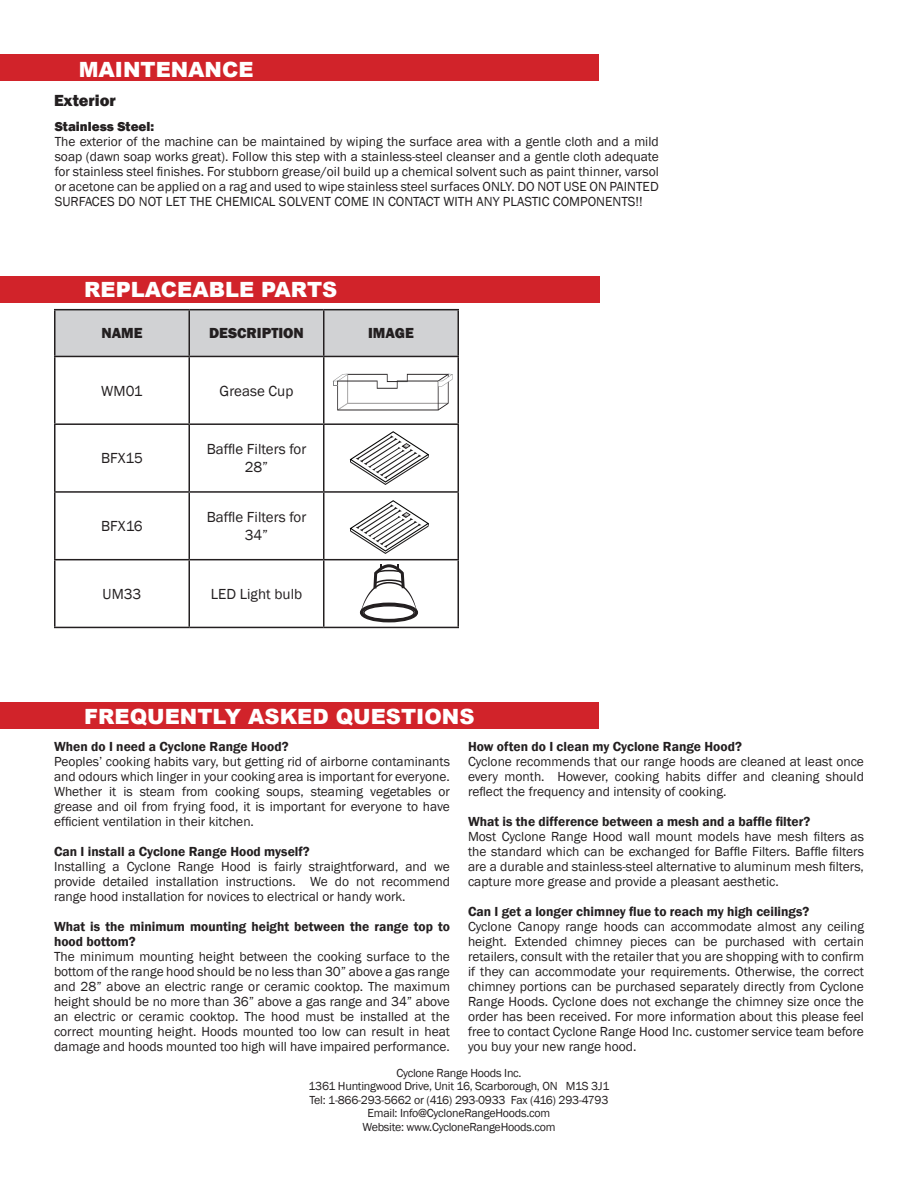
<style>
.page{position:relative;width:918px;height:1188px;background:#fff}
.page>*{position:absolute;margin:0;border:0;box-sizing:border-box;transform-origin:0 0}
.t1{font:900 21px "Arial";color:#fff}
.t2{font:800 16.5px "Franklin Gothic";color:#231f20}
.Paragraph_Style_1{font:15px/18px "Franklin Gothic";color:#231f20;text-align:center}
.t3{font:800 15px "Franklin Gothic";color:#231f20}
.Paragraph_Style_2{font:13.5px/15px "Franklin Gothic";color:#231f20;text-align:justify}
.Paragraph_Style_2-2{font:600 13.5px/15px "Franklin Gothic";color:#231f20}
.Paragraph_Style_2-3{font:800 13.5px "Franklin Gothic";color:#231f20}
.Paragraph_Style_1-2{font:12px "Franklin Gothic";letter-spacing:-.02em;color:#231f20}
</style>
<div class="page">
<div style="left:0;top:702px;width:599px;height:27px;background:#d1232a"></div>
<div style="left:0;top:276px;width:600px;height:27px;background:#d1232a"></div>
<div style="left:56px;top:310px;width:402px;height:46px;background:#d1d2d4"></div>
<hr style="left:54px;top:309px;width:135px;height:1px;background:#231f20">
<hr style="left:54px;top:310px;width:2px;height:46px;background:#231f20">
<hr style="left:189px;top:309px;width:135px;height:1px;background:#231f20">
<hr style="left:189px;top:310px;width:1px;height:46px;background:#231f20">
<hr style="left:324px;top:309px;width:135px;height:1px;background:#231f20">
<hr style="left:323px;top:310px;width:1px;height:46px;background:#231f20">
<hr style="left:458px;top:310px;width:1px;height:46px;background:#231f20">
<hr style="left:54px;top:356px;width:135px;height:1px;background:#231f20">
<hr style="left:54px;top:357px;width:2px;height:66px;background:#231f20">
<hr style="left:189px;top:356px;width:135px;height:1px;background:#231f20">
<hr style="left:189px;top:357px;width:1px;height:66px;background:#231f20">
<hr style="left:324px;top:356px;width:135px;height:1px;background:#231f20">
<hr style="left:323px;top:357px;width:1px;height:66px;background:#231f20">
<hr style="left:458px;top:357px;width:1px;height:66px;background:#231f20">
<hr style="left:54px;top:423px;width:135px;height:2px;background:#231f20">
<hr style="left:54px;top:425px;width:2px;height:66px;background:#231f20">
<hr style="left:189px;top:423px;width:135px;height:2px;background:#231f20">
<hr style="left:189px;top:425px;width:1px;height:66px;background:#231f20">
<hr style="left:324px;top:423px;width:135px;height:2px;background:#231f20">
<hr style="left:323px;top:425px;width:1px;height:66px;background:#231f20">
<hr style="left:458px;top:425px;width:1px;height:66px;background:#231f20">
<hr style="left:54px;top:491px;width:135px;height:2px;background:#231f20">
<hr style="left:54px;top:493px;width:2px;height:66px;background:#231f20">
<hr style="left:189px;top:491px;width:135px;height:2px;background:#231f20">
<hr style="left:189px;top:493px;width:1px;height:66px;background:#231f20">
<hr style="left:324px;top:491px;width:135px;height:2px;background:#231f20">
<hr style="left:323px;top:493px;width:1px;height:66px;background:#231f20">
<hr style="left:458px;top:493px;width:1px;height:66px;background:#231f20">
<hr style="left:54px;top:559px;width:135px;height:1px;background:#231f20">
<hr style="left:54px;top:560px;width:2px;height:67px;background:#231f20">
<hr style="left:189px;top:559px;width:135px;height:1px;background:#231f20">
<hr style="left:189px;top:560px;width:1px;height:67px;background:#231f20">
<hr style="left:324px;top:559px;width:135px;height:1px;background:#231f20">
<hr style="left:323px;top:560px;width:1px;height:67px;background:#231f20">
<hr style="left:458px;top:560px;width:1px;height:67px;background:#231f20">
<hr style="left:54px;top:627px;width:135px;height:1px;background:#231f20">
<hr style="left:189px;top:627px;width:135px;height:1px;background:#231f20">
<hr style="left:324px;top:627px;width:135px;height:1px;background:#231f20">
<div style="left:0;top:54px;width:599px;height:27px;background:#d1232a"></div>
<svg style="left:350px;top:431px;width:79px;height:54px"></svg>
<svg style="left:350px;top:500px;width:79px;height:54px"></svg>
<svg style="left:333px;top:374px;width:120px;height:36px"></svg>
<div style="left:363px;top:605px;width:52px;height:15px;border:2px solid #231f20;border-radius:50%"></div>
<div style="left:360px;top:603px;width:58px;height:19px;border:3px solid #231f20;border-radius:50%"></div>
<svg style="left:361px;top:564px;width:56px;height:49px"></svg>
<p class="t1" style="left:79px;top:54px;width:176px">MAINTENANCE</p>
<p class="t2" style="left:54px;top:90px;width:63px">Exterior</p>
<p class="Paragraph_Style_2-3" style="left:55px;top:118px;width:101px">Stainless Steel:</p>
<p class="Paragraph_Style_2" style="left:55px;top:134px;width:606px">The exterior of the machine can be maintained by wiping the surface area with a gentle cloth and a mild soap (dawn soap works great). Follow this step with a stainless-steel cleanser and a gentle cloth adequate for stainless steel finishes. For stubborn grease/oil build up a chemical solvent such as paint thinner, varsol or acetone can be applied on a rag and used to wipe stainless steel surfaces ONLY. DO NOT USE ON PAINTED SURFACES DO NOT LET THE CHEMICAL SOLVENT COME IN CONTACT WITH ANY PLASTIC COMPONENTS!!</p>
<p class="t1" style="left:84px;top:274px;width:255px">REPLACEABLE PARTS</p>
<p class="t3" style="left:101px;top:324px;width:43px">NAME</p>
<p class="t3" style="left:209px;top:324px;width:96px">DESCRIPTION</p>
<p class="t3" style="left:368px;top:324px;width:47px">IMAGE</p>
<p class="Paragraph_Style_1" style="left:101px;top:382px;width:43px">WM01</p>
<p class="Paragraph_Style_1" style="left:220px;top:382px;width:75px">Grease Cup</p>
<p class="Paragraph_Style_1" style="left:101px;top:450px;width:43px">BFX15</p>
<p class="Paragraph_Style_1" style="left:207px;top:441px;width:101px">Baffle Filters for<br>28”</p>
<p class="Paragraph_Style_1" style="left:101px;top:517px;width:43px">BFX16</p>
<p class="Paragraph_Style_1" style="left:207px;top:508px;width:101px">Baffle Filters for<br>34”</p>
<p class="Paragraph_Style_1" style="left:103px;top:585px;width:40px">UM33</p>
<p class="Paragraph_Style_1" style="left:211px;top:585px;width:93px">LED Light bulb</p>
<p class="t1" style="left:84px;top:702px;width:392px">FREQUENTLY ASKED QUESTIONS</p>
<p class="Paragraph_Style_2-2" style="left:54px;top:740px;width:236px">When do I need a Cyclone Range Hood?</p>
<p class="Paragraph_Style_2" style="left:54px;top:755px;width:398px">Peoples’ cooking habits vary, but getting rid of airborne contaminants and odours which linger in your cooking area is important for everyone.<br>Whether it is steam from cooking soups, steaming vegetables or grease and oil from frying food, it is important for everyone to have efficient ventilation in their kitchen.</p>
<p class="Paragraph_Style_2-2" style="left:54px;top:845px;width:257px">Can I install a Cyclone Range Hood myself?</p>
<p class="Paragraph_Style_2" style="left:54px;top:860px;width:398px">Installing a Cyclone Range Hood is fairly straightforward, and we provide detailed installation instructions. We do not recommend range hood installation for novices to electrical or handy work.</p>
<p class="Paragraph_Style_2-2" style="left:54px;top:920px;width:397px">What is the minimum mounting height between the range top to hood bottom?</p>
<p class="Paragraph_Style_2" style="left:54px;top:950px;width:398px">The minimum mounting height between the cooking surface to the bottom of the range hood should be no less than 30” above a gas range and 28” above an electric range or ceramic cooktop. The maximum height should be no more than 36” above a gas range and 34” above an electric or ceramic cooktop. The hood must be installed at the correct mounting height. Hoods mounted too low can result in heat damage and hoods mounted too high will have impaired performance.</p>
<p class="Paragraph_Style_2-2" style="left:468px;top:740px;width:275px">How often do I clean my Cyclone Range Hood?</p>
<p class="Paragraph_Style_2" style="left:468px;top:755px;width:398px">Cyclone recommends that our range hoods are cleaned at least once every month. However, cooking habits differ and cleaning should reflect the frequency and intensity of cooking.</p>
<p class="Paragraph_Style_2-2" style="left:468px;top:815px;width:344px">What is the difference between a mesh and a baffle filter?</p>
<p class="Paragraph_Style_2" style="left:468px;top:830px;width:398px">Most Cyclone Range Hood wall mount models have mesh filters as the standard which can be exchanged for Baffle Filters. Baffle filters are a durable and stainless-steel alternative to aluminum mesh filters, capture more grease and provide a pleasant aesthetic.</p>
<p class="Paragraph_Style_2-2" style="left:468px;top:905px;width:343px">Can I get a longer chimney flue to reach my high ceilings?</p>
<p class="Paragraph_Style_2" style="left:468px;top:920px;width:398px">Cyclone Canopy range hoods can accommodate almost any ceiling height. Extended chimney pieces can be purchased with certain retailers, consult with the retailer that you are shopping with to confirm if they can accommodate your requirements. Otherwise, the correct chimney portions can be purchased separately directly from Cyclone Range Hoods. Cyclone does not exchange the chimney size once the order has been received. For more information about this please feel free to contact Cyclone Range Hood Inc. customer service team before you buy your new range hood.</p>
<p class="Paragraph_Style_1-2" style="left:396px;top:1065px;width:127px">Cyclone Range Hoods Inc.</p>
<p class="Paragraph_Style_1-2" style="left:309px;top:1079px;width:302px">1361 Huntingwood Drive, Unit 16, Scarborough, ON M1S 3J1</p>
<p class="Paragraph_Style_1-2" style="left:309px;top:1092px;width:300px">Tel: 1-866-293-5662 or (416) 293-0933 Fax (416) 293-4793</p>
<p class="Paragraph_Style_1-2" style="left:368px;top:1106px;width:184px">Email: Info@CycloneRangeHoods.com</p>
<p class="Paragraph_Style_1-2" style="left:362px;top:1119px;width:195px">Website: www.CycloneRangeHoods.com</p>
</div>
